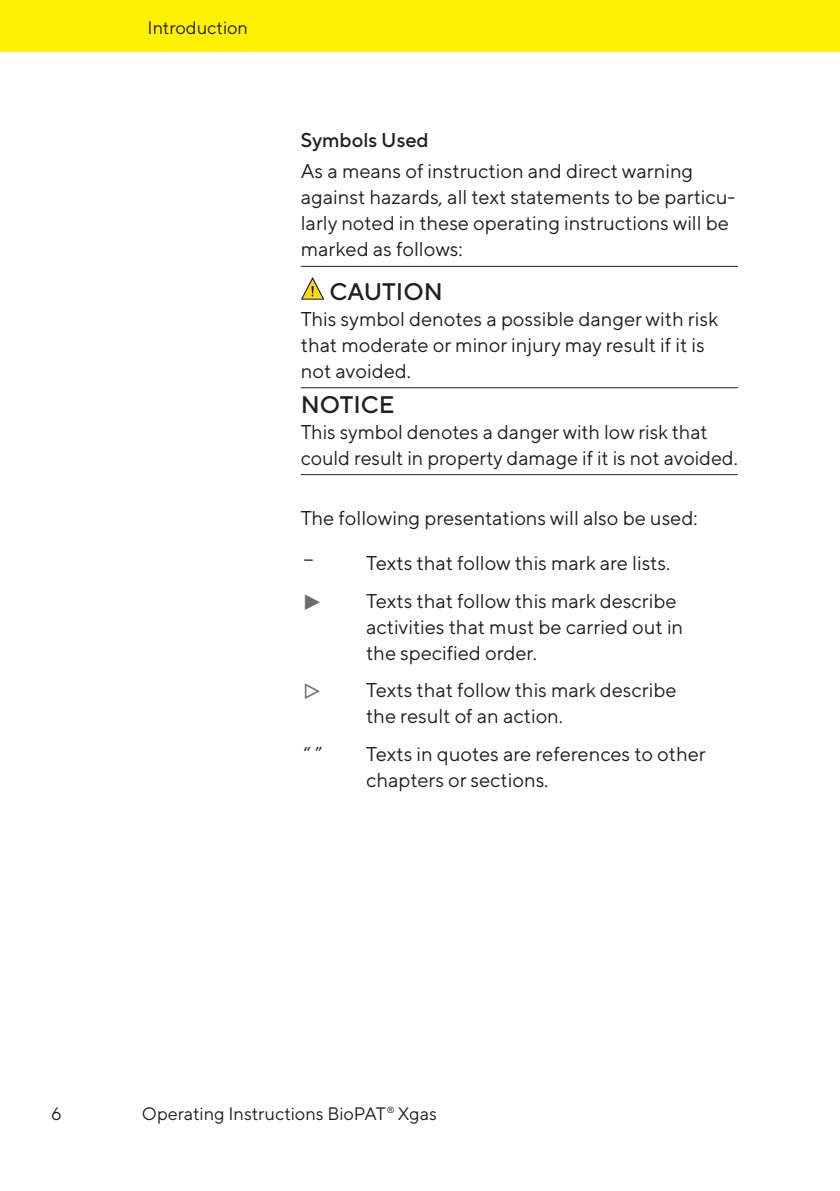
<style>
.page{position:relative;width:840px;height:1191px;background:#fff}
.page>*{position:absolute;margin:0;border:0;box-sizing:border-box;transform-origin:0 0}
.t1{font:500 24px "TT Norms Pro";color:#231f20}
.t2{font:20px/26px "TT Norms Pro";color:#231f20}
.t3{font:500 20px "TT Norms Pro";color:#231f20}
.t4{font:20px "PIK7";color:#6c6d70}
.t5{font:18px "TT Norms Pro";color:#231f20}
</style>
<div class="page">
<div style="left:0;top:0;width:839px;height:51px;background:#fff101"></div>
<hr style="left:300px;top:266px;width:437px;height:1px;background:#231f20">
<hr style="left:300px;top:387px;width:437px;height:1px;background:#231f20">
<hr style="left:300px;top:474px;width:437px;height:1px;background:#231f20">
<svg style="left:300px;top:277px;width:24px;height:23px"></svg>
<p class="t5" style="left:147px;top:15px;width:102px">Introduction</p>
<p class="t3" style="left:300px;top:125px;width:129px">Symbols Used</p>
<p class="t2" style="left:300px;top:157px;width:436px">As a means of instruction and direct warning against hazards, all text statements to be particu&shy;larly noted in these operating instructions will be marked as follows:</p>
<p class="t1" style="left:329px;top:274px;width:115px">CAUTION</p>
<p class="t2" style="left:300px;top:304px;width:418px">This symbol denotes a possible danger with risk that moderate or minor injury may result if it is not avoided.</p>
<p class="t1" style="left:300px;top:386px;width:95px">NOTICE</p>
<p class="t2" style="left:300px;top:417px;width:438px">This symbol denotes a danger with low risk that could result in property damage if it is not avoided.</p>
<p class="t2" style="left:300px;top:496px;width:398px;line-height:40.6px">The following presentations will also be used: −</p>
<p class="t2" style="left:366px;top:548px;width:305px">Texts that follow this mark are lists.</p>
<p class="t4" style="left:303px;top:593px;width:20px">t</p>
<p class="t2" style="left:366px;top:586px;width:318px">Texts that follow this mark describe activities that must be carried out in the specified order.</p>
<p class="t4" style="left:303px;top:683px;width:20px">y</p>
<p class="t2" style="left:366px;top:676px;width:312px">Texts that follow this mark describe the result of an action.</p>
<p class="t2" style="left:303px;top:739px;width:20px">“ ”</p>
<p class="t2" style="left:366px;top:739px;width:341px">Texts in quotes are references to other chapters or sections.</p>
<p class="t5" style="left:51px;top:1100px;width:12px">6</p>
<p class="t5" style="left:142px;top:1100px;width:296px">Operating Instructions BioPAT<sup>®</sup> Xgas</p>
</div>
